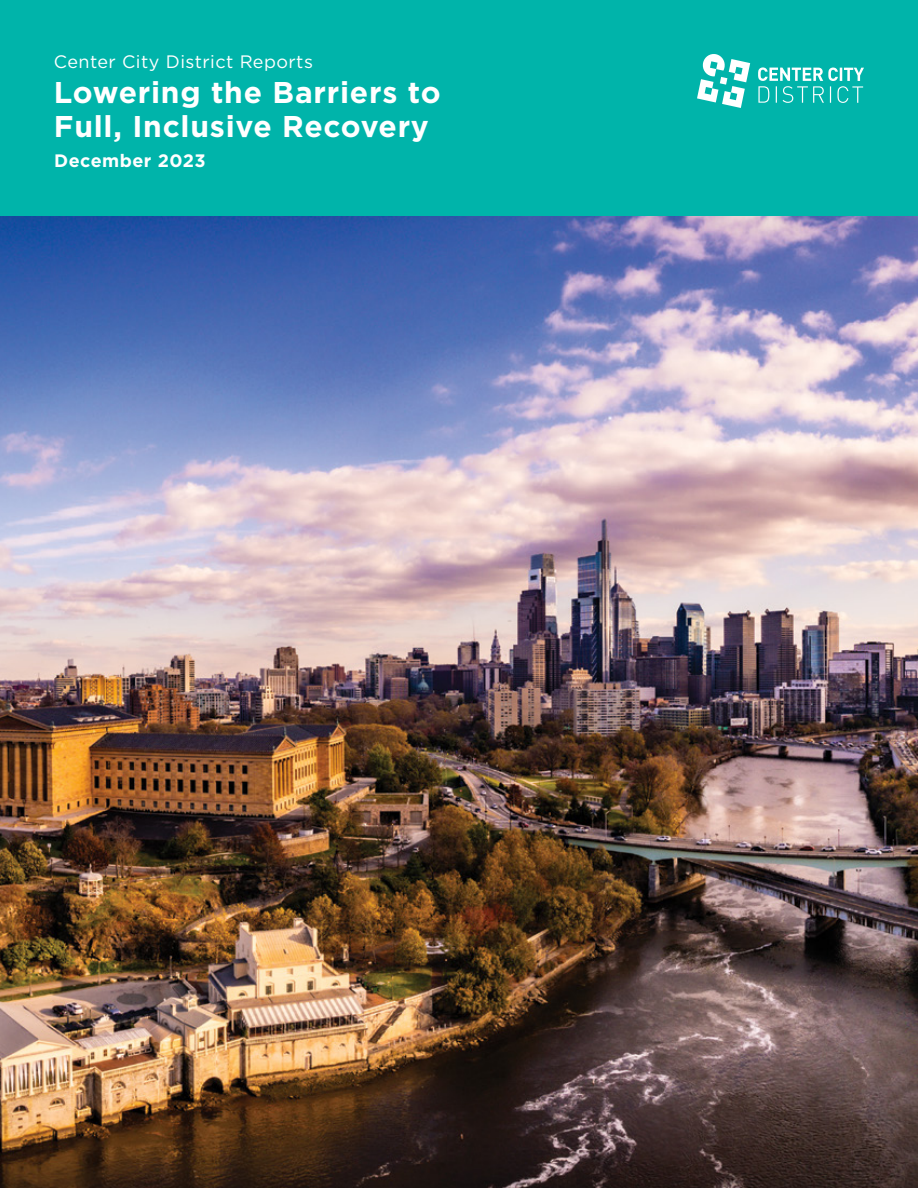
<style>
.page{position:relative;width:918px;height:1188px;background:#fff}
.page>*{position:absolute;margin:0;border:0;box-sizing:border-box;transform-origin:0 0}
.t1{font:700 30px/34.5px "Gotham";letter-spacing:.025em;color:#fff}
.t2{font:18px "Gotham";letter-spacing:.025em;color:#fff}
.t3{font:700 18px "Gotham";letter-spacing:.025em;color:#fff}
</style>
<div class="page">
<img style="left:0;top:216px;width:918px;height:972px">
<div style="left:0;top:0;width:918px;height:216px;background:#00b4aa"></div>
<svg style="left:697px;top:54px;width:53px;height:54px"></svg>
<svg style="left:758px;top:67px;width:106px;height:36px"></svg>
<p class="t2" style="left:54px;top:51px;width:261px">Center City District Reports</p>
<p class="t1" style="left:54px;top:75px;width:388px">Lowering the Barriers to<br>Full, Inclusive Recovery</p>
<p class="t3" style="left:54px;top:149px;width:153px">December 2023</p>
</div>
